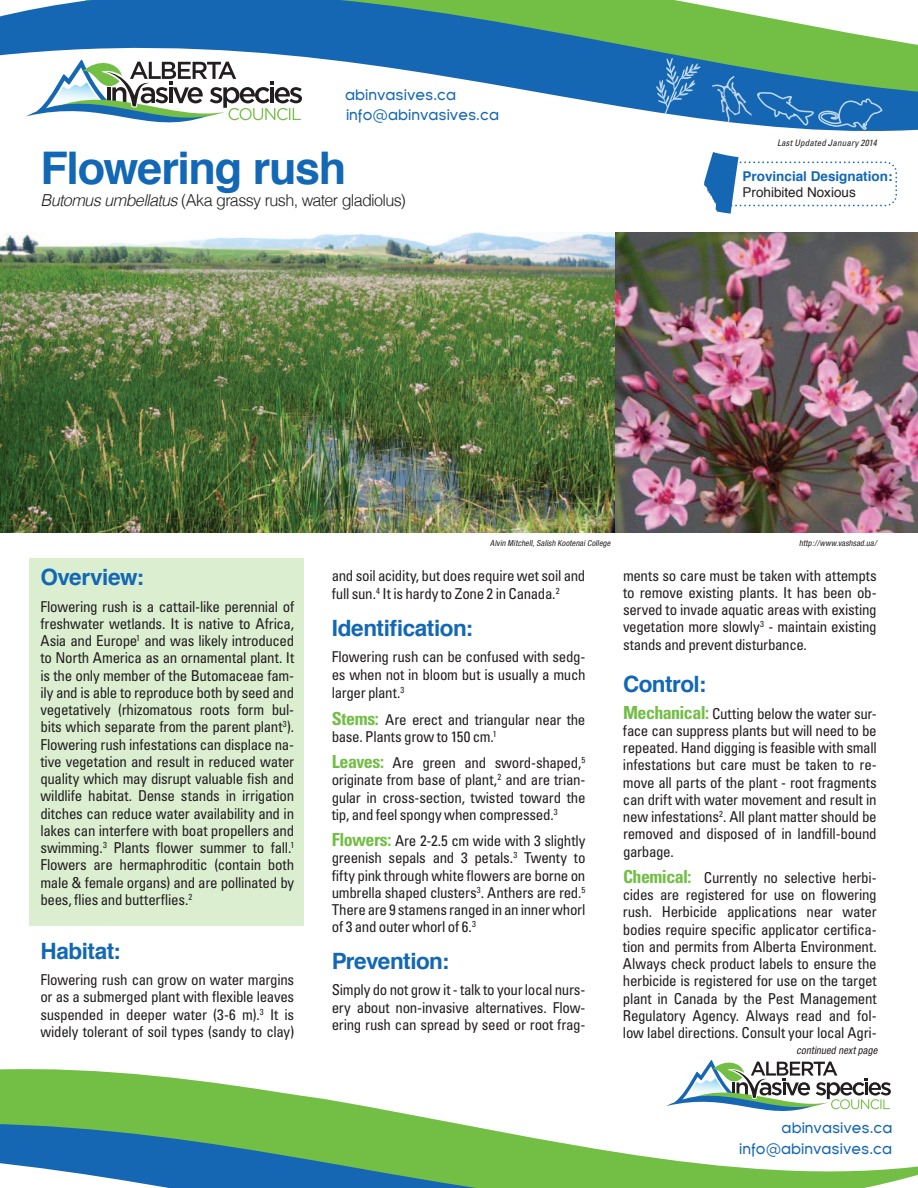
<style>
.page{position:relative;width:918px;height:1188px;background:#fff}
.page>*{position:absolute;margin:0;border:0;box-sizing:border-box;transform-origin:0 0}
.t1{font:700 45px "Helvetica";letter-spacing:-.03em;color:#1268b4}
.t2{font:700 22.5px "Helvetica";letter-spacing:-.02em;color:#1268b4}
.t3{font:300 16.5px "Helvetica";letter-spacing:-.04em;color:#231f20}
.t4{font:condensed 15px/17.2px "Univers";letter-spacing:-.02em;color:#231f20;text-align:justify}
.t5{font:15px/20.2px "Florencesans";color:#1667b3}
.t6{font:700 13.5px "Helvetica";color:#1268b4}
.t7{font:13.5px "Helvetica";color:#231f20}
.t8{font:italic condensed 10.5px "Helvetica Neue";color:#231f20}
.t9{font:italic condensed 9px "Univers";letter-spacing:.015em;color:#231f20}
.t10{font:italic condensed 8.25px "Helvetica Neue";color:#231f20}
.s1{font-style:italic}
.s2{font-weight:700;font-size:18px;color:#71be44}
</style>
<div class="page">
<div style="left:29px;top:559px;width:274px;height:367px;background:#dbeed0"></div>
<svg style="left:0;top:0;width:918px;height:131px"></svg>
<div style="left:569px;top:0;width:73px;height:29px;background:#73bf45"></div>
<svg style="left:26px;top:58px;width:276px;height:73px"></svg>
<svg style="left:656px;top:58px;width:45px;height:58px"></svg>
<svg style="left:757px;top:92px;width:125px;height:38px"></svg>
<img style="left:719px;top:91px;width:20px;height:22px">
<img style="left:712px;top:76px;width:24px;height:15px">
<svg style="left:704px;top:152px;width:193px;height:62px"></svg>
<svg style="left:0;top:1060px;width:918px;height:128px"></svg>
<img style="left:614px;top:232px;width:304px;height:300px">
<img style="left:0;top:232px;width:614px;height:300px">
<p class="t5" style="left:345px;top:85px;width:155px">abinvasives.ca info@abinvasives.ca</p>
<h1 class="t1" style="left:40px;top:132px;width:307px">Flowering rush</h1>
<p class="t3" style="left:40px;top:186px;width:367px"><span class="s1">Butomus umbellatus</span> (Aka grassy rush, water gladiolus)</p>
<p class="t9" style="left:777px;top:137px;width:101px">Last Updated January 2014</p>
<p class="t6" style="left:742px;top:166px;width:152px">Provincial Designation:</p>
<p class="t7" style="left:742px;top:182px;width:115px">Prohibited Noxious</p>
<h2 class="t2" style="left:40px;top:559px;width:105px">Overview:</h2>
<p class="t4" style="left:40px;top:597px;width:255px">Flowering rush is a cattail-like perennial of freshwater wetlands. It is native to Africa, Asia and Europe<sup>1</sup> and was likely introduced to North America as an ornamental plant. It is the only member of the Butomaceae fam&shy;ily and is able to reproduce both by seed and vegetatively (rhizomatous roots form bul&shy;bits which separate from the parent plant<sup>3</sup>).<br>Flowering rush infestations can displace na&shy;tive vegetation and result in reduced water quality which may disrupt valuable fish and wildlife habitat. Dense stands in irrigation ditches can reduce water availability and in lakes can interfere with boat propellers and swimming.<sup>3</sup> Plants flower summer to fall.<sup>1<br></sup>Flowers are hermaphroditic (contain both male &amp; female organs) and are pollinated by bees, flies and butterflies.<sup>2</sup></p>
<h2 class="t2" style="left:40px;top:933px;width:82px">Habitat:</h2>
<p class="t4" style="left:40px;top:971px;width:255px">Flowering rush can grow on water margins or as a submerged plant with flexible leaves suspended in deeper water (3-6 m).<sup>3</sup> It is widely tolerant of soil types (sandy to clay)</p>
<p class="t10" style="left:490px;top:538px;width:123px">Alvin Mitchell,Salish KootenaiCollege</p>
<p class="t4" style="left:332px;top:566px;width:255px;line-height:18.8px">and soil acidity, but does require wet soil and full sun.<sup>4</sup> It is hardy to Zone 2 in Canada.<sup>2</sup></p>
<h2 class="t2" style="left:332px;top:610px;width:143px">Identification:</h2>
<p class="t4" style="left:332px;top:648px;width:255px">Flowering rush can be confused with sedg&shy;es when not in bloom but is usually a much</p>
<p class="t4" style="left:332px;top:680px;width:255px;line-height:26.2px">larger plant.<sup>3<br></sup><span class="s2">Stems:</span> Are erect and triangular near the</p>
<p class="t4" style="left:332px;top:723px;width:255px;line-height:26.2px">base. Plants grow to 150 cm.<sup>1<br></sup><span class="s2">Leaves:</span> Are green and sword-shaped,<sup>5</sup></p>
<p class="t4" style="left:332px;top:771px;width:255px">originate from base of plant,<sup>2</sup> and are trian&shy;gular in cross-section, twisted toward the tip, and feel spongy when compressed.<sup>3</sup></p>
<p class="t4" style="left:332px;top:832px;width:255px"><span class="s2">Flowers:</span> Are 2-2.5 cm wide with 3 slightly greenish sepals and 3 petals.<sup>3</sup> Twenty to fifty pink through white flowers are borne on umbrella shaped clusters<sup>3</sup>. Anthers are red.<sup>5<br></sup>There are 9 stamens ranged in an inner whorl of 3 and outer whorl of 6.<sup>3</sup></p>
<h2 class="t2" style="left:332px;top:943px;width:119px">Prevention:</h2>
<p class="t4" style="left:332px;top:981px;width:255px">Simply do not grow it - talk to your local nurs&shy;ery about non-invasive alternatives. Flow&shy;ering rush can spread by seed or root frag-</p>
<p class="t10" style="left:799px;top:538px;width:81px">http://www.vashsad.ua/</p>
<p class="t4" style="left:623px;top:566px;width:255px">ments so care must be taken with attempts to remove existing plants. It has been ob&shy;served to invade aquatic areas with existing vegetation more slowly<sup>3</sup> - maintain existing stands and prevent disturbance.</p>
<h2 class="t2" style="left:623px;top:666px;width:85px">Control:</h2>
<p class="t4" style="left:623px;top:704px;width:255px"><span class="s2">Mechanical:</span> Cutting below the water sur&shy;face can suppress plants but will need to be repeated. Hand digging is feasible with small infestations but care must be taken to re&shy;move all parts of the plant - root fragments can drift with water movement and result in new infestations<sup>2</sup>. All plant matter should be removed and disposed of in landfill-bound garbage.</p>
<p class="t4" style="left:623px;top:869px;width:255px"><span class="s2">Chemical:</span> Currently no selective herbi&shy;cides are registered for use on flowering rush. Herbicide applications near water bodies require specific applicator certifica&shy;tion and permits from Alberta Environment.<br>Always check product labels to ensure the herbicide is registered for use on the target plant in Canada by the Pest Management Regulatory Agency. Always read and fol&shy;low label directions. Consult your local Agri-</p>
<p class="t8" style="left:797px;top:1045px;width:84px">continued nextpage</p>
<p class="t5" style="left:739px;top:1118px;width:155px;text-align:right">abinvasives.ca info@abinvasives.ca</p>
</div>
